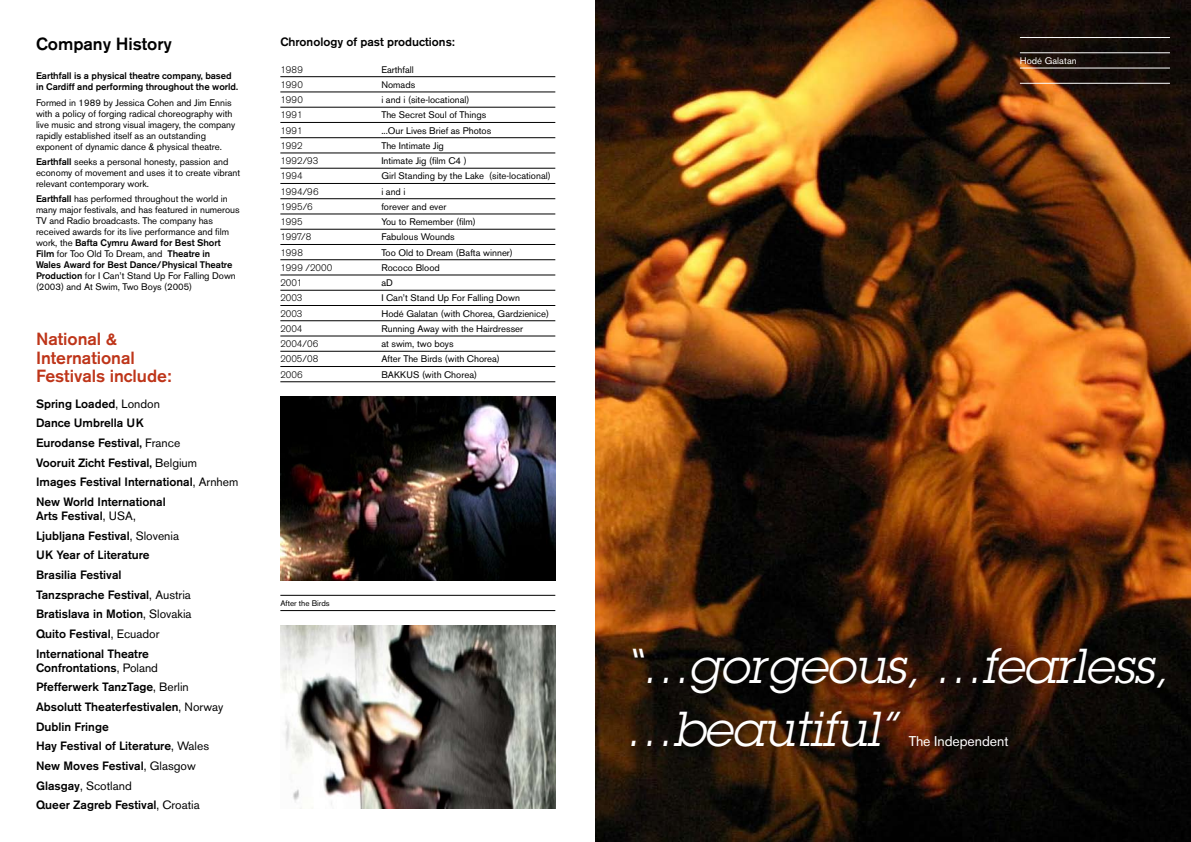
<style>
.page{position:relative;width:1191px;height:842px;background:#fff}
.page>*{position:absolute;margin:0;border:0;box-sizing:border-box;transform-origin:0 0}
.t1{font:italic 48px/63px "Lubalin Graph";letter-spacing:-.005em;color:#fff}
.t2{font:500 17.5px/18.6px "Akzidenz Grotesk BE";letter-spacing:-.005em;color:#be3519}
.t3{font:500 17.5px "Akzidenz Grotesk BE";letter-spacing:-.005em;color:#000}
.t4{font:14px "Akzidenz Grotesk BE";letter-spacing:-.005em;color:#fff}
.t5{font:500 12px/19.7px "Akzidenz Grotesk BE";color:#000}
.t6{font:9.5px/11px "Akzidenz Grotesk BE";letter-spacing:-.005em;color:#000}
.t7{font:300 9.5px "Akzidenz Grotesk BE";color:#000}
.t8{font:500 9.5px/11px "Akzidenz Grotesk BE";letter-spacing:-.005em;color:#000}
.t9{font:9.5px "Akzidenz Grotesk BE";color:#fff}
.t10{font:8px "Akzidenz Grotesk BE";color:#000}
.s1{font-weight:500}
.s2{font-weight:400}
</style>
<div class="page">
<img style="left:595px;top:0;width:596px;height:842px">
<hr style="left:1020px;top:37px;width:150px;height:1px;background:#fff">
<hr style="left:1020px;top:53px;width:150px;height:1px;background:#fff">
<hr style="left:1020px;top:68px;width:150px;height:1px;background:#fff">
<hr style="left:1020px;top:83px;width:150px;height:1px;background:#fff">
<hr style="left:280px;top:77px;width:275px;height:1px;background:#000">
<hr style="left:280px;top:92px;width:275px;height:1px;background:#000">
<hr style="left:280px;top:107px;width:275px;height:1px;background:#000">
<hr style="left:280px;top:122px;width:275px;height:1px;background:#000">
<hr style="left:280px;top:138px;width:275px;height:1px;background:#000">
<hr style="left:280px;top:153px;width:275px;height:1px;background:#000">
<hr style="left:280px;top:168px;width:275px;height:1px;background:#000">
<hr style="left:280px;top:183px;width:275px;height:1px;background:#000">
<hr style="left:280px;top:199px;width:275px;height:1px;background:#000">
<hr style="left:280px;top:214px;width:275px;height:1px;background:#000">
<hr style="left:280px;top:229px;width:275px;height:1px;background:#000">
<hr style="left:280px;top:244px;width:275px;height:1px;background:#000">
<hr style="left:280px;top:260px;width:275px;height:1px;background:#000">
<hr style="left:280px;top:275px;width:275px;height:1px;background:#000">
<hr style="left:280px;top:290px;width:275px;height:1px;background:#000">
<hr style="left:280px;top:305px;width:275px;height:1px;background:#000">
<hr style="left:280px;top:321px;width:275px;height:1px;background:#000">
<hr style="left:280px;top:336px;width:275px;height:1px;background:#000">
<hr style="left:280px;top:351px;width:275px;height:1px;background:#000">
<hr style="left:280px;top:366px;width:275px;height:1px;background:#000">
<hr style="left:280px;top:382px;width:275px;height:1px;background:#000">
<hr style="left:280px;top:580px;width:275px;height:1px;background:#000">
<hr style="left:280px;top:595px;width:275px;height:1px;background:#000">
<hr style="left:280px;top:610px;width:275px;height:1px;background:#000">
<img style="left:280px;top:396px;width:275px;height:184px">
<img style="left:280px;top:625px;width:275px;height:184px">
<h2 class="t3" style="left:36px;top:33px;width:137px">Company History</h2>
<p class="t8" style="left:36px;top:71px;width:203px">Earthfall is a physical theatre company, based in Cardiff and performing throughout the world.</p>
<p class="t6" style="left:36px;top:97px;width:201px">Formed in 1989 by Jessica Cohen and Jim Ennis with a policy of forging radical choreography with live music and strong visual imagery, the company rapidly established itself as an outstanding exponent of dynamic dance &amp; physical theatre.</p>
<p class="t6" style="left:36px;top:156px;width:206px"><span class="s1">Earthfall</span> seeks a personal honesty, passion and economy of movement and uses it to create vibrant relevant contemporary work.</p>
<p class="t6" style="left:36px;top:193px;width:205px"><span class="s1">Earthfall</span> has performed throughout the world in many major festivals, and has featured in numerous TV and Radio broadcasts. The company has received awards for its live performance and film work, the <span class="s1">Bafta Cymru Award for Best Short Film</span> for Too Old To Dream, and <span class="s1">Theatre in<br>Wales Award for Best Dance/Physical Theatre Production</span> for I Can’t Stand Up For Falling Down (2003) and At Swim, Two Boys (2005)</p>
<h2 class="t2" style="left:36px;top:329px;width:137px">National &amp;<br>International<br>Festivals include:</h2>
<p class="t5" style="left:36px;top:393px;width:204px">Spring Loaded<span class="s2">, London<br></span>Dance Umbrella UK<br>Eurodanse Festival, <span class="s2">France<br></span>Vooruit Zicht Festival, <span class="s2">Belgium<br></span>Images Festival International<span class="s2">, Arnhem<br></span>New World International</p>
<p class="t5" style="left:36px;top:506px;width:157px">Arts Festival<span class="s2">, USA,<br></span>Ljubljana Festival<span class="s2">, Slovenia<br></span>UK Year of Literature<br>Brasilia Festival<br>Tanzsprache Festival<span class="s2">, Austria<br></span>Bratislava in Motion<span class="s2">, Slovakia<br></span>Quito Festival<span class="s2">, Ecuador<br></span>International Theatre</p>
<p class="t5" style="left:36px;top:657px;width:189px">Confrontations<span class="s2">, Poland<br></span>Pfefferwerk TanzTage<span class="s2">, Berlin<br></span>Absolutt Theaterfestivalen<span class="s2">, Norway<br></span>Dublin Fringe<br>Hay Festival of Literature<span class="s2">, Wales<br></span>New Moves Festival<span class="s2">, Glasgow<br></span>Glasgay<span class="s2">, Scotland<br></span>Queer Zagreb Festival<span class="s2">, Croatia</span></p>
<p class="t5" style="left:280px;top:31px;width:176px">Chronology of past productions:</p>
<p class="t7" style="left:280px;top:64px;width:24px">1989</p>
<p class="t6" style="left:381px;top:64px;width:34px">Earthfall</p>
<p class="t7" style="left:280px;top:79px;width:24px">1990</p>
<p class="t6" style="left:381px;top:79px;width:35px">Nomads</p>
<p class="t7" style="left:280px;top:94px;width:24px">1990</p>
<p class="t6" style="left:381px;top:94px;width:90px">i and i (site-locational)</p>
<p class="t7" style="left:280px;top:110px;width:24px">1991</p>
<p class="t6" style="left:381px;top:110px;width:106px">The Secret Soul of Things</p>
<p class="t7" style="left:280px;top:125px;width:24px">1991</p>
<p class="t6" style="left:381px;top:125px;width:111px">...Our Lives Brief as Photos</p>
<p class="t7" style="left:280px;top:140px;width:24px">1992</p>
<p class="t6" style="left:381px;top:140px;width:64px">The Intimate Jig</p>
<p class="t7" style="left:280px;top:155px;width:39px">1992/93</p>
<p class="t6" style="left:381px;top:155px;width:87px">Intimate Jig (film C4 )</p>
<p class="t7" style="left:280px;top:171px;width:24px">1994</p>
<p class="t6" style="left:381px;top:171px;width:171px">Girl Standing by the Lake (site-locational)</p>
<p class="t7" style="left:280px;top:186px;width:40px">1994/96</p>
<p class="t6" style="left:381px;top:186px;width:26px">i and i</p>
<p class="t7" style="left:280px;top:201px;width:34px">1995/6</p>
<p class="t6" style="left:381px;top:201px;width:66px">forever and ever</p>
<p class="t7" style="left:280px;top:216px;width:24px">1995</p>
<p class="t6" style="left:381px;top:216px;width:96px">You to Remember (film)</p>
<p class="t7" style="left:280px;top:232px;width:32px">1997/8</p>
<p class="t6" style="left:381px;top:232px;width:75px">Fabulous Wounds</p>
<p class="t7" style="left:280px;top:247px;width:24px">1998</p>
<p class="t6" style="left:381px;top:247px;width:133px">Too Old to Dream (Bafta winner)</p>
<p class="t7" style="left:280px;top:262px;width:53px">1999 /2000</p>
<p class="t6" style="left:381px;top:262px;width:60px">Rococo Blood</p>
<p class="t7" style="left:280px;top:278px;width:24px">2001</p>
<p class="t6" style="left:381px;top:277px;width:13px">aD</p>
<p class="t7" style="left:280px;top:293px;width:24px">2003</p>
<p class="t6" style="left:381px;top:293px;width:140px">I Can’t Stand Up For Falling Down</p>
<p class="t7" style="left:280px;top:308px;width:24px">2003</p>
<p class="t6" style="left:381px;top:308px;width:169px">Hodé Galatan (with Chorea, Gardzienice)</p>
<p class="t7" style="left:280px;top:323px;width:24px">2004</p>
<p class="t6" style="left:381px;top:323px;width:143px">Running Away with the Hairdresser</p>
<p class="t7" style="left:280px;top:339px;width:39px">2004/06</p>
<p class="t6" style="left:381px;top:338px;width:74px">at swim, two boys</p>
<p class="t7" style="left:280px;top:354px;width:39px">2005/08</p>
<p class="t6" style="left:381px;top:354px;width:120px">After The Birds (with Chorea)</p>
<p class="t7" style="left:280px;top:369px;width:24px">2006</p>
<p class="t6" style="left:381px;top:369px;width:97px">BAKKUS (with Chorea)</p>
<p class="t10" style="left:280px;top:598px;width:51px">After the Birds</p>
<p class="t9" style="left:1020px;top:55px;width:58px">Hodé Galatan</p>
<h1 class="t1" style="left:625px;top:634px;width:544px">“…gorgeous, …fearless, …beautiful”</h1>
<h3 class="t4" style="left:908px;top:733px;width:101px">The Independent</h3>
</div>
